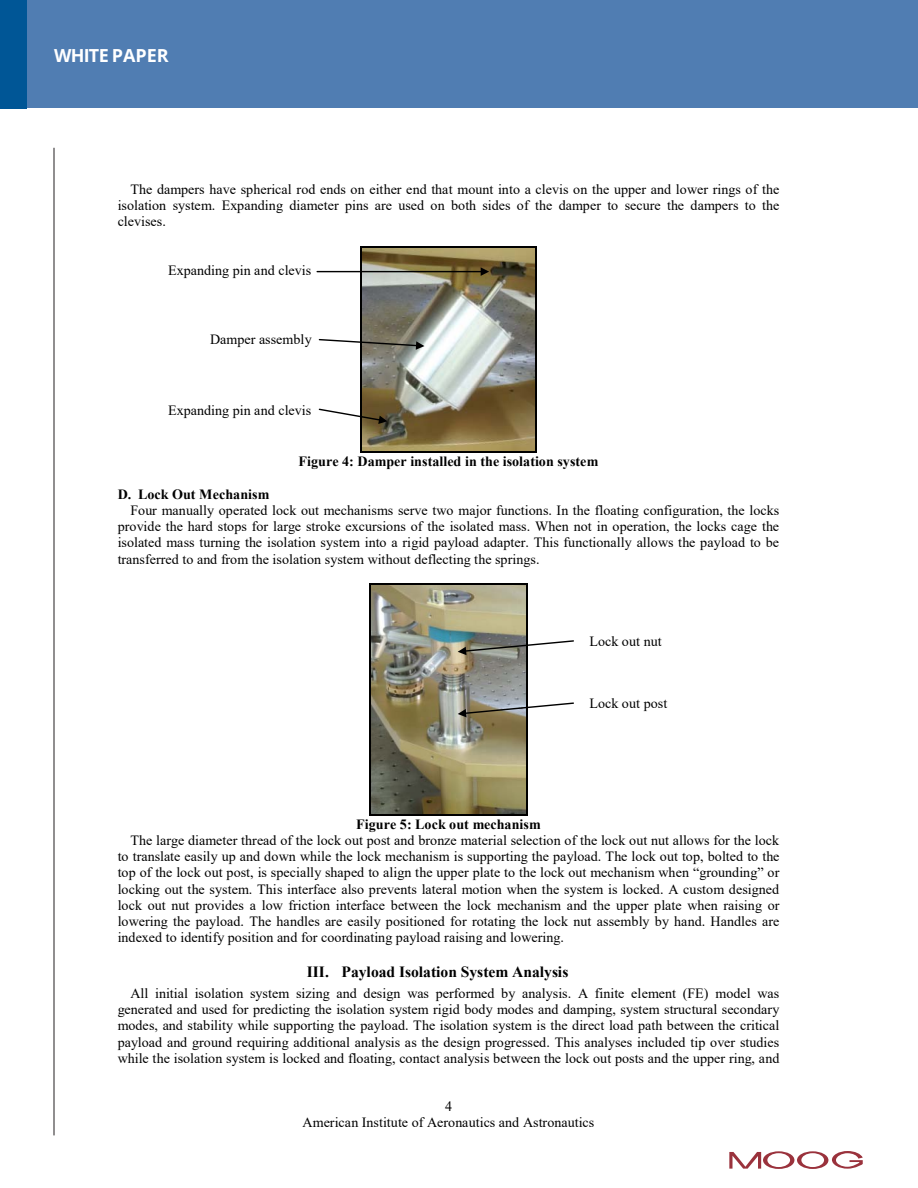
<style>
.page{position:relative;width:918px;height:1188px;background:#fff}
.page>*{position:absolute;margin:0;border:0;box-sizing:border-box;transform-origin:0 0}
.t1{font:700 18px "Open Sans";letter-spacing:-.02em;color:#fff}
.t2{font:700 15.6px "Times New Roman";color:#000}
.t3{font:14.1px/16.2px "Times New Roman";color:#000;text-align:justify}
.t4{font:700 14.1px "Times New Roman";color:#000}
</style>
<div class="page">
<div style="left:0;top:0;width:27px;height:108px;background:#005696"></div>
<div style="left:27px;top:0;width:891px;height:108px;background:#507db2"></div>
<hr style="left:54px;top:148px;width:1px;height:987px;background:#231f20">
<svg style="left:729px;top:1151px;width:134px;height:18px"></svg>
<img style="left:362px;top:247px;width:173px;height:203px">
<hr style="left:362px;top:246px;width:174px;height:1px;background:#000">
<hr style="left:360px;top:247px;width:2px;height:204px;background:#000">
<hr style="left:536px;top:247px;width:1px;height:204px;background:#000">
<hr style="left:362px;top:451px;width:174px;height:1px;background:#000">
<img style="left:371px;top:585px;width:155px;height:229px">
<hr style="left:371px;top:583px;width:155px;height:2px;background:#000">
<hr style="left:369px;top:585px;width:2px;height:229px;background:#000">
<hr style="left:526px;top:585px;width:2px;height:229px;background:#000">
<hr style="left:371px;top:814px;width:155px;height:2px;background:#000">
<hr style="left:317px;top:271px;width:165px;height:1px;background:#000">
<svg style="left:481px;top:267px;width:8px;height:9px"></svg>
<svg style="left:318px;top:338px;width:106px;height:12px"></svg>
<svg style="left:318px;top:408px;width:69px;height:16px"></svg>
<svg style="left:458px;top:639px;width:116px;height:16px"></svg>
<svg style="left:458px;top:702px;width:116px;height:15px"></svg>
<p class="t1" style="left:54px;top:42px;width:116px">WHITE PAPER</p>
<p class="t3" style="left:118px;top:180px;width:663px;text-indent:13px">The dampers have spherical rod ends on either end that mount into a clevis on the upper and lower rings of the isolation system. Expanding diameter pins are used on both sides of the damper to secure the dampers to the clevises.</p>
<p class="t3" style="left:168px;top:262px;width:145px">Expanding pin and clevis</p>
<p class="t3" style="left:210px;top:331px;width:103px">Damper assembly</p>
<p class="t3" style="left:168px;top:402px;width:145px">Expanding pin and clevis</p>
<p class="t4" style="left:299px;top:451px;width:301px">Figure 4: Damper installed in the isolation system</p>
<p class="t4" style="left:118px;top:484px;width:153px">D. Lock Out Mechanism</p>
<p class="t3" style="left:130px;top:501px;width:650px">Four manually operated lock out mechanisms serve two major functions. In the floating configuration, the locks</p>
<p class="t3" style="left:118px;top:518px;width:663px">provide the hard stops for large stroke excursions of the isolated mass. When not in operation, the locks cage the</p>
<p class="t3" style="left:118px;top:534px;width:663px">isolated mass turning the isolation system into a rigid payload adapter. This functionally allows the payload to be</p>
<p class="t3" style="left:118px;top:550px;width:423px">transferred to and from the isolation system without deflecting the springs.</p>
<p class="t3" style="left:590px;top:632px;width:74px">Lock out nut</p>
<p class="t3" style="left:590px;top:695px;width:79px">Lock out post</p>
<p class="t4" style="left:356px;top:814px;width:186px">Figure 5: Lock out mechanism</p>
<p class="t3" style="left:130px;top:832px;width:650px">The large diameter thread of the lock out post and bronze material selection of the lock out nut allows for the lock</p>
<p class="t3" style="left:118px;top:848px;width:663px">to translate easily up and down while the lock mechanism is supporting the payload. The lock out top, bolted to the</p>
<p class="t3" style="left:118px;top:864px;width:663px">top of the lock out post, is specially shaped to align the upper plate to the lock out mechanism when “grounding” or</p>
<p class="t3" style="left:118px;top:880px;width:663px">locking out the system. This interface also prevents lateral motion when the system is locked. A custom designed</p>
<p class="t3" style="left:118px;top:897px;width:663px">lock out nut provides a low friction interface between the lock mechanism and the upper plate when raising or</p>
<p class="t3" style="left:118px;top:913px;width:663px">lowering the payload. The handles are easily positioned for rotating the lock nut assembly by hand. Handles are</p>
<p class="t3" style="left:118px;top:929px;width:448px">indexed to identify position and for coordinating payload raising and lowering.</p>
<p class="t2" style="left:307px;top:961px;width:263px">III. Payload Isolation System Analysis</p>
<p class="t3" style="left:118px;top:985px;width:663px;text-indent:13px">All initial isolation system sizing and design was performed by analysis. A finite element (FE) model was generated and used for predicting the isolation system rigid body modes and damping, system structural secondary modes, and stability while supporting the payload. The isolation system is the direct load path between the critical payload and ground requiring additional analysis as the design progressed. This analyses included tip over studies while the isolation system is locked and floating, contact analysis between the lock out posts and the upper ring, and</p>
<p class="t3" style="left:445px;top:1098px;width:9px">4</p>
<p class="t3" style="left:303px;top:1114px;width:293px">American Institute of Aeronautics and Astronautics</p>
</div>
